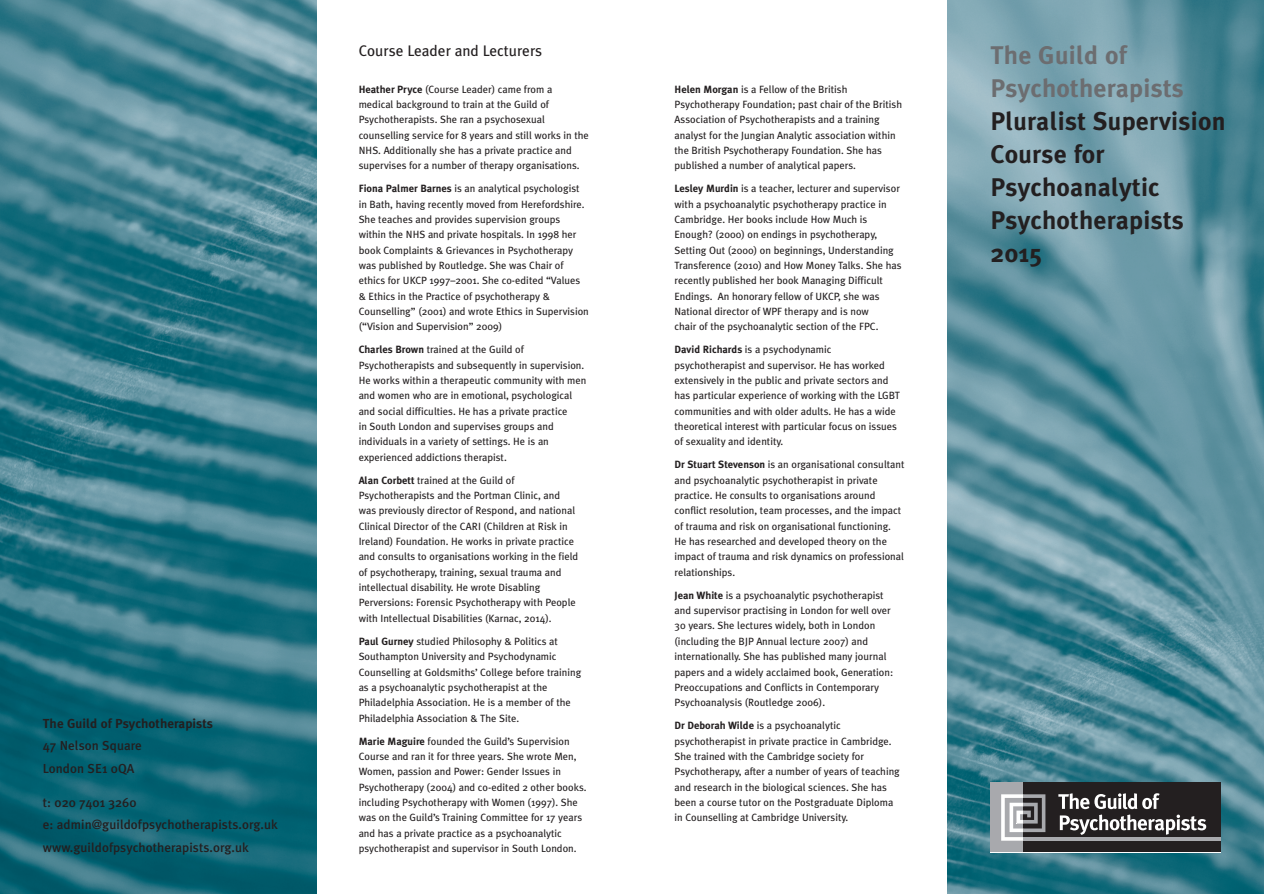
<style>
.page{position:relative;width:1264px;height:894px;background:#fff}
.page>*{position:absolute;margin:0;border:0;box-sizing:border-box;transform-origin:0 0}
.t1{font:700 25.5px/33px "Meta Plus";letter-spacing:.01em;color:#231f20}
.t2{font:700 25.5px/33px "Meta Plus";letter-spacing:.01em;color:#6c6d70}
.t3{font:15.3px "Meta Plus";color:#231f20}
.t4{font:500 13.05px/22.5px "Meta Plus";letter-spacing:.005em;color:#231f20}
.t5{font:700 13.05px "Meta Plus";letter-spacing:.005em;color:#231f20}
.t6{font:10.5px/15.3px "Meta Plus";color:#231f20}
.s1{font-weight:700}
</style>
<div class="page">
<img style="left:947px;top:0;width:316px;height:893px">
<img style="left:0;top:0;width:316px;height:893px">
<div style="left:990px;top:782px;width:33px;height:70px;background:#a8a9ad"></div>
<div style="left:1023px;top:782px;width:197px;height:70px;background:#231f20"></div>
<svg style="left:1001px;top:794px;width:44px;height:46px"></svg>
<hr style="left:1023px;top:837px;width:198px;height:3px;background:#a8a9ad">
<svg style="left:1058px;top:793px;width:148px;height:41px"></svg>
<p class="t5" style="left:43px;top:715px;width:172px">The Guild of Psychotherapists</p>
<p class="t4" style="left:43px;top:734px;width:101px">47 Nelson Square<br>London SE1 0QA</p>
<p class="t4" style="left:43px;top:790px;width:236px">t: 020 7401 3260<br>e: admin@guildofpsychotherapists.org.uk www.guildofpsychotherapists.org.uk</p>
<h2 class="t3" style="left:359px;top:42px;width:185px">Course Leader and Lecturers</h2>
<p class="t6" style="left:359px;top:81px;width:232px"><span class="s1">Heather Pryce</span> (Course Leader) came from a medical background to train at the Guild of Psychotherapists. She ran a psychosexual counselling service for 8 years and still works in the NHS. Additionally she has a private practice and supervises for a number of therapy organisations.</p>
<p class="t6" style="left:359px;top:181px;width:232px"><span class="s1">Fiona Palmer Barnes</span> is an analytical psychologist in Bath, having recently moved from Herefordshire.<br>She teaches and provides supervision groups within the NHS and private hospitals. In 1998 her book Complaints &amp; Grievances in Psychotherapy was published by Routledge. She was Chair of ethics for UKCP 1997–2001. She co-edited “Values &amp; Ethics in the Practice of psychotherapy &amp; Counselling” (2001) and wrote Ethics in Supervision (“Vision and Supervision” 2009)</p>
<p class="t6" style="left:359px;top:342px;width:229px"><span class="s1">Charles Brown</span> trained at the Guild of Psychotherapists and subsequently in supervision.<br>He works within a therapeutic community with men and women who are in emotional, psychological and social difficulties. He has a private practice<br>in South London and supervises groups and individuals in a variety of settings. He is an experienced addictions therapist.</p>
<p class="t6" style="left:359px;top:472px;width:221px"><span class="s1">Alan Corbett</span> trained at the Guild of Psychotherapists and the Portman Clinic, and was previously director of Respond, and national Clinical Director of the CARI (Children at Risk in Ireland) Foundation. He works in private practice and consults to organisations working in the field of psychotherapy, training, sexual trauma and intellectual disability. He wrote Disabling Perversions: Forensic Psychotherapy with People with Intellectual Disabilities (Karnac, 2014).</p>
<p class="t6" style="left:359px;top:633px;width:224px"><span class="s1">Paul Gurney</span> studied Philosophy &amp; Politics at Southampton University and Psychodynamic Counselling at Goldsmiths’ College before training as a psychoanalytic psychotherapist at the Philadelphia Association. He is a member of the Philadelphia Association &amp; The Site.</p>
<p class="t6" style="left:359px;top:733px;width:229px"><span class="s1">Marie Maguire</span> founded the Guild’s Supervision Course and ran it for three years. She wrote Men, Women, passion and Power: Gender Issues in Psychotherapy (2004) and co-edited 2 other books. including Psychotherapy with Women (1997). She was on the Guild’s Training Committee for 17 years and has a private practice as a psychoanalytic psychotherapist and supervisor in South London.</p>
<p class="t6" style="left:674px;top:81px;width:229px"><span class="s1">Helen Morgan</span> is a Fellow of the British Psychotherapy Foundation; past chair of the British Association of Psychotherapists and a training analyst for the Jungian Analytic association within the British Psychotherapy Foundation. She has published a number of analytical papers.</p>
<p class="t6" style="left:674px;top:181px;width:228px"><span class="s1">Lesley Murdin</span> is a teacher, lecturer and supervisor with a psychoanalytic psychotherapy practice in Cambridge. Her books include How Much is Enough? (2000) on endings in psychotherapy, Setting Out (2000) on beginnings, Understanding Transference (2010) and How Money Talks. She has recently published her book Managing Difficult Endings. An honorary fellow of UKCP, she was National director of WPF therapy and is now<br>chair of the psychoanalytic section of the FPC.</p>
<p class="t6" style="left:674px;top:342px;width:227px"><span class="s1">David Richards</span> is a psychodynamic psychotherapist and supervisor. He has worked extensively in the public and private sectors and has particular experience of working with the LGBT communities and with older adults. He has a wide theoretical interest with particular focus on issues of sexuality and identity.</p>
<p class="t6" style="left:674px;top:457px;width:231px"><span class="s1">Dr Stuart Stevenson</span> is an organisational consultant and psychoanalytic psychotherapist in private practice. He consults to organisations around conflict resolution, team processes, and the impact of trauma and risk on organisational functioning.<br>He has researched and developed theory on the impact of trauma and risk dynamics on professional relationships.</p>
<p class="t6" style="left:674px;top:587px;width:220px"><span class="s1">Jean White</span> is a psychoanalytic psychotherapist and supervisor practising in London for well over 30 years. She lectures widely, both in London (including the BJP Annual lecture 2007) and internationally. She has published many journal papers and a widely acclaimed book, Generation:<br>Preoccupations and Conflicts in Contemporary Psychoanalysis (Routledge 2006).</p>
<p class="t6" style="left:674px;top:718px;width:227px"><span class="s1">Dr Deborah Wilde</span> is a psychoanalytic psychotherapist in private practice in Cambridge.<br>She trained with the Cambridge society for Psychotherapy, after a number of years of teaching and research in the biological sciences. She has been a course tutor on the Postgraduate Diploma in Counselling at Cambridge University.</p>
<h1 class="t2" style="left:990px;top:39px;width:195px">The Guild of<br>Psychotherapists</h1>
<h1 class="t1" style="left:990px;top:105px;width:237px">Pluralist Supervision<br>Course for<br>Psychoanalytic<br>Psychotherapists<br>2015</h1>
</div>
